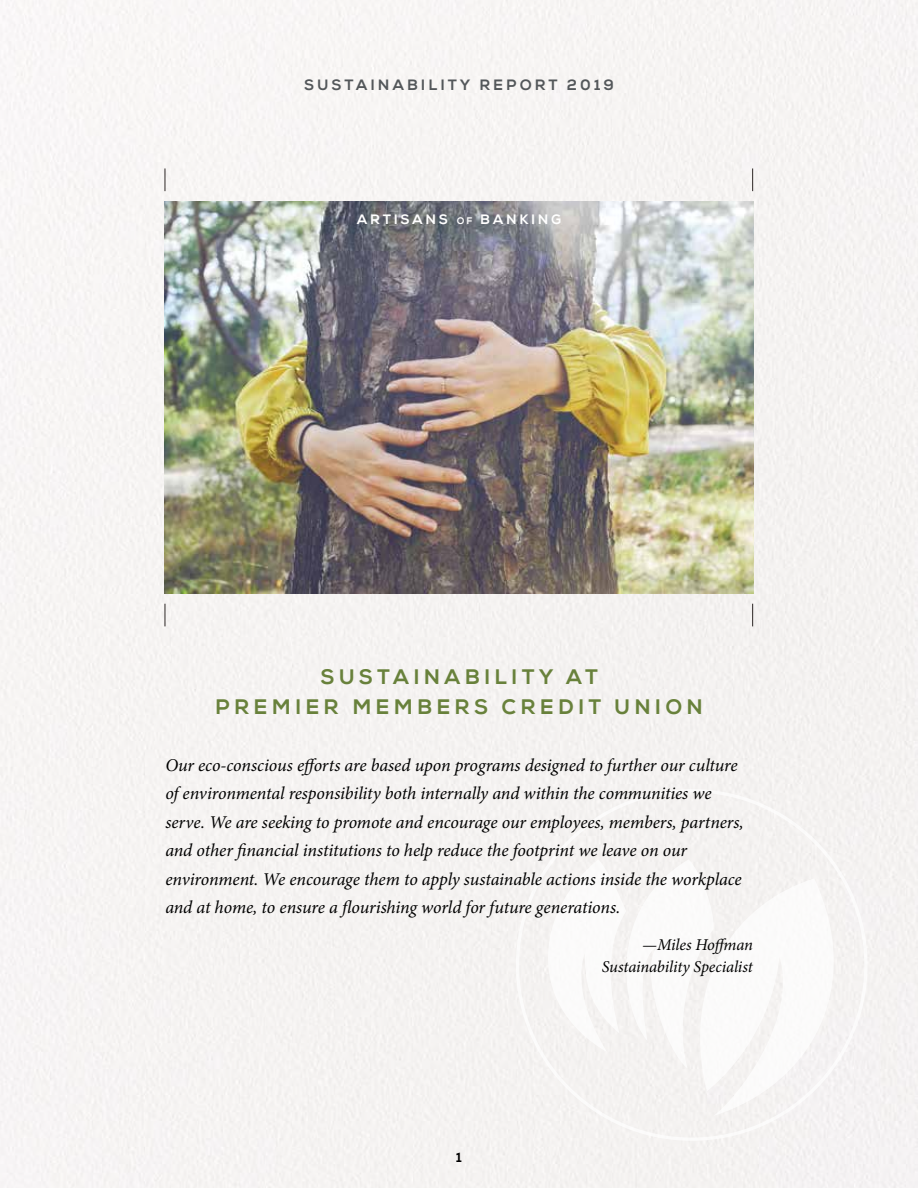
<style>
.page{position:relative;width:918px;height:1188px;background:#f6f3f3}
.page>*{position:absolute;margin:0;border:0;box-sizing:border-box;transform-origin:0 0}
.t1{font:800 21px/30px "Nexa";letter-spacing:.2em;color:#68813b;text-align:center}
.t2{font:italic 18px/28.5px "Minion Pro";letter-spacing:-.01em;color:#000}
.t3{font:italic 16.5px/22.5px "Minion Pro";letter-spacing:-.01em;color:#000;text-align:right}
.t4{font:800 15px "Nexa";letter-spacing:.2em;color:#53575a}
.t5{font:800 13.65px "Nexa";letter-spacing:.2em;color:#fff}
.t6{font:800 13.5px "Nexa";color:#000}
.s1{font-size:9.6px}
</style>
<div class="page">
<svg style="left:680px;top:878px;width:185px;height:238px"></svg>
<div style="left:522px;top:859px;width:193px;height:209px;background:#f8f6f5"></div>
<img style="left:165px;top:201px;width:588px;height:392px">
<svg style="left:165px;top:168px;width:1px;height:23px"></svg>
<svg style="left:752px;top:168px;width:1px;height:23px"></svg>
<svg style="left:165px;top:604px;width:1px;height:22px"></svg>
<svg style="left:752px;top:604px;width:1px;height:22px"></svg>
<p class="t4" style="left:304px;top:76px;width:311px">SUSTAINABILITY REPORT 2019</p>
<p class="t5" style="left:357px;top:211px;width:206px">ARTISANS <span class="s1">OF</span> BANKING</p>
<p class="t1" style="left:215px;top:662px;width:489px">SUSTAINABILITY AT<br>PREMIER MEMBERS CREDIT UNION</p>
<p class="t2" style="left:165px;top:751px;width:580px">Our eco-conscious efforts are based upon programs designed to further our culture of environmental responsibility both internally and within the communities we serve. We are seeking to promote and encourage our employees, members, partners, and other financial institutions to help reduce the footprint we leave on our environment. We encourage them to apply sustainable actions inside the workplace and at home, to ensure a flourishing world for future generations.</p>
<p class="t3" style="left:602px;top:933px;width:153px">—Miles Hoffman<br>Sustainability Specialist</p>
<p class="t6" style="left:456px;top:1149px;width:8px">1</p>
</div>
